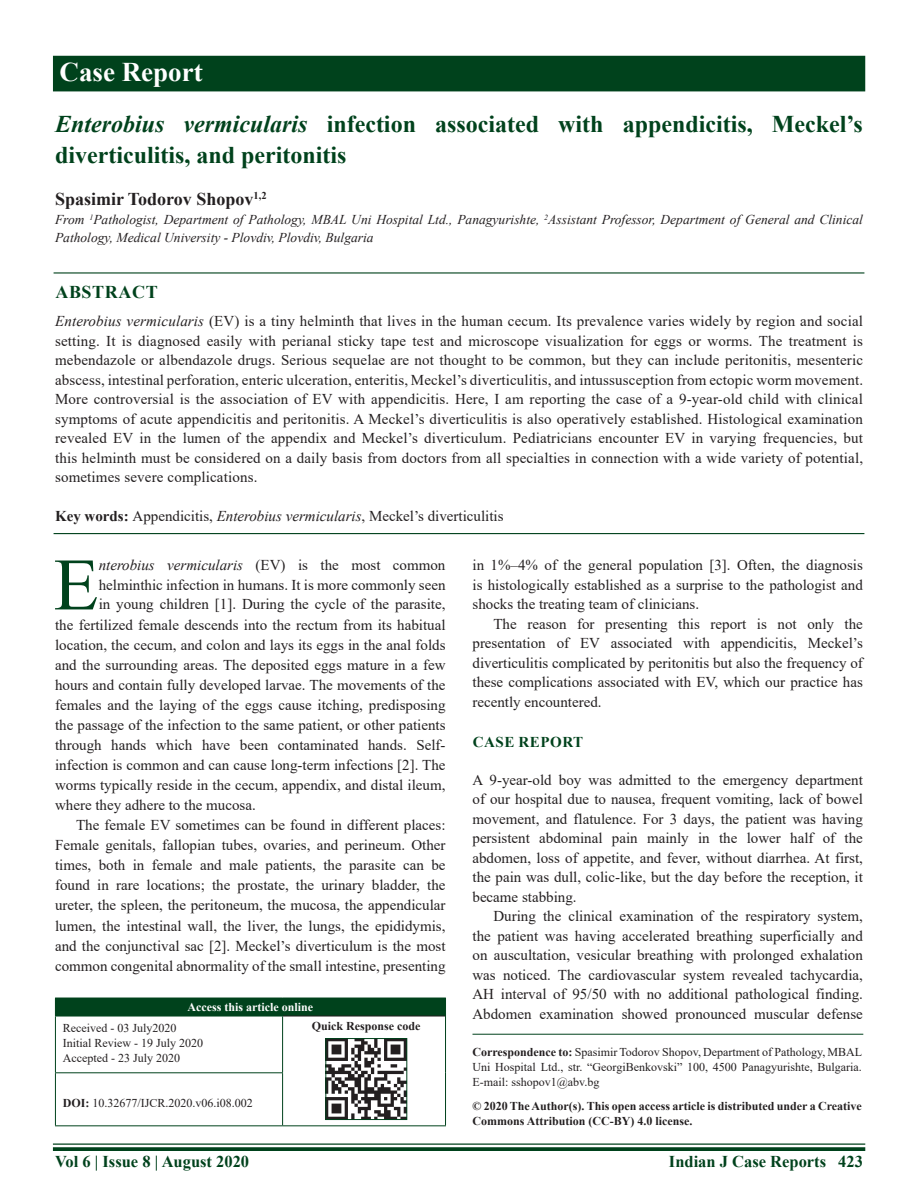
<style>
.page{position:relative;width:918px;height:1188px;background:#fff}
.page>*{position:absolute;margin:0;border:0;box-sizing:border-box;transform-origin:0 0}
.DROP_CAP_TX{font:73.95px "Times New Roman";color:#00421c}
.AH{font:700 27px "Times New Roman";color:#fff}
.AT{font:700 24px/31.5px "Times New Roman";color:#00421c}
.AU{font:700 18px "Times New Roman";color:#231f20}
.ABSH{font:700 18px "Times New Roman";letter-spacing:.035em;color:#00421c}
.RF{font:700 16.5px "Times New Roman";color:#00421c}
.TX{font:15px/19.5px "Times New Roman";color:#231f20;text-align:justify}
.ABS{font:15px/19.5px "Times New Roman";letter-spacing:.01em;color:#231f20;text-align:justify}
.DROP_CAP_TX-2{font:15px "Times New Roman";color:#231f20}
.TXFL{font:15px/19.5px "Times New Roman";color:#231f20;text-align:justify}
.KWD{font:15px "Times New Roman";color:#231f20}
.DROP_CAP_TX-3{font:italic 15px "Times New Roman";color:#231f20}
.t1{font:700 15px "Times New Roman";letter-spacing:.035em;color:#00421c}
.AFF{font:italic 13.5px/18px "Times New Roman";color:#231f20}
.ADD{font:12px/15px "Times New Roman";color:#231f20;text-align:justify}
.CR{font:700 12px/15px "Times New Roman";color:#231f20}
.HIS{font:12px/15px "Times New Roman";color:#231f20}
.DOI{font:12px "Times New Roman";color:#231f20}
.AAO{font:700 12px "Times New Roman";color:#fff}
.QR{font:700 12px "Times New Roman";color:#231f20}
.s1{font-style:italic}
.s2{font-weight:700}
.s3{font-style:normal}
</style>
<div class="page">
<hr style="left:53px;top:1143px;width:812px;height:2px;background:#00421c">
<svg style="left:53px;top:1147px;width:812px;height:4px;background:#0f4d29"></svg>
<div style="left:53px;top:56px;width:812px;height:35px;background:#00421c"></div>
<hr style="left:54px;top:272px;width:810px;height:2px;background:#00421c">
<hr style="left:54px;top:533px;width:810px;height:1px;background:#00421c">
<div style="left:55px;top:998px;width:391px;height:18px;background:#00421c"></div>
<hr style="left:283px;top:1016px;width:162px;height:1px;background:#231f20">
<hr style="left:445px;top:1016px;width:1px;height:57px;background:#00421c">
<hr style="left:445px;top:1073px;width:1px;height:52px;background:#00421c">
<hr style="left:283px;top:1125px;width:163px;height:1px;background:#00421c">
<hr style="left:55px;top:1016px;width:228px;height:1px;background:#00421c">
<hr style="left:55px;top:1016px;width:1px;height:56px;background:#00421c">
<hr style="left:282px;top:1016px;width:1px;height:56px;background:#00421c">
<hr style="left:55px;top:1072px;width:228px;height:1px;background:#00421c">
<hr style="left:55px;top:1073px;width:1px;height:52px;background:#00421c">
<hr style="left:282px;top:1073px;width:1px;height:52px;background:#00421c">
<hr style="left:55px;top:1125px;width:228px;height:1px;background:#00421c">
<img style="left:328px;top:1040px;width:77px;height:78px">
<div style="left:326px;top:1038px;width:81px;height:82px;border:1px solid #00421c"></div>
<hr style="left:472px;top:1034px;width:391px;height:1px;background:#00421c">
<p class="AH" style="left:60px;top:52px;width:145px">Case Report</p>
<p class="AT" style="left:55px;top:107px;width:809px"><span class="s1">Enterobius vermicularis</span> infection associated with appendicitis, Meckel’s diverticulitis, and peritonitis</p>
<p class="AU" style="left:55px;top:186px;width:213px">Spasimir Todorov Shopov<sup>1,2</sup></p>
<p class="AFF" style="left:55px;top:210px;width:809px">From <sup>1</sup>Pathologist, Department of Pathology, MBAL Uni Hospital Ltd., Panagyurishte, <sup>2</sup>Assistant Professor, Department of General and Clinical<br>Pathology, Medical University - Plovdiv, Plovdiv, Bulgaria</p>
<p class="ABSH" style="left:55px;top:279px;width:104px">ABSTRACT</p>
<p class="ABS" style="left:55px;top:311px;width:810px"><span class="s1">Enterobius vermicularis</span> (EV) is a tiny helminth that lives in the human cecum. Its prevalence varies widely by region and social setting. It is diagnosed easily with perianal sticky tape test and microscope visualization for eggs or worms. The treatment is mebendazole or albendazole drugs. Serious sequelae are not thought to be common, but they can include peritonitis, mesenteric abscess, intestinal perforation, enteric ulceration, enteritis, Meckel’s diverticulitis, and intussusception from ectopic worm movement.<br>More controversial is the association of EV with appendicitis. Here, I am reporting the case of a 9-year-old child with clinical symptoms of acute appendicitis and peritonitis. A Meckel’s diverticulitis is also operatively established. Histological examination revealed EV in the lumen of the appendix and Meckel’s diverticulum. Pediatricians encounter EV in varying frequencies, but this helminth must be considered on a daily basis from doctors from all specialties in connection with a wide variety of potential, sometimes severe complications.</p>
<p class="KWD" style="left:55px;top:505px;width:450px"><span class="s2">Key words:</span> Appendicitis, <span class="s1">Enterobius vermicularis</span>, Meckel’s diverticulitis</p>
<p class="DROP_CAP_TX" style="left:54px;top:533px;width:47px">E</p>
<p class="DROP_CAP_TX-3" style="left:99px;top:555px;width:348px">nterobius vermicularis <span class="s3">(EV) is the most common</span></p>
<p class="DROP_CAP_TX-2" style="left:99px;top:574px;width:348px">helminthic infection in humans. It is more commonly seen</p>
<p class="DROP_CAP_TX-2" style="left:99px;top:594px;width:348px">in young children [1]. During the cycle of the parasite,</p>
<p class="DROP_CAP_TX-2" style="left:55px;top:614px;width:392px">the fertilized female descends into the rectum from its habitual</p>
<p class="DROP_CAP_TX-2" style="left:55px;top:634px;width:392px">location, the cecum, and colon and lays its eggs in the anal folds</p>
<p class="DROP_CAP_TX-2" style="left:55px;top:654px;width:392px">and the surrounding areas. The deposited eggs mature in a few</p>
<p class="DROP_CAP_TX-2" style="left:55px;top:674px;width:392px">hours and contain fully developed larvae. The movements of the</p>
<p class="DROP_CAP_TX-2" style="left:55px;top:694px;width:392px">females and the laying of the eggs cause itching, predisposing</p>
<p class="DROP_CAP_TX-2" style="left:55px;top:714px;width:392px">the passage of the infection to the same patient, or other patients</p>
<p class="DROP_CAP_TX-2" style="left:55px;top:734px;width:392px">through hands which have been contaminated hands. Self-</p>
<p class="DROP_CAP_TX-2" style="left:55px;top:754px;width:392px">infection is common and can cause long-term infections [2]. The</p>
<p class="DROP_CAP_TX-2" style="left:55px;top:774px;width:392px">worms typically reside in the cecum, appendix, and distal ileum,</p>
<p class="DROP_CAP_TX-2" style="left:55px;top:795px;width:202px">where they adhere to the mucosa.</p>
<p class="TX" style="left:55px;top:815px;width:392px;line-height:20.1px;text-indent:21px">The female EV sometimes can be found in different places:<br>Female genitals, fallopian tubes, ovaries, and perineum. Other times, both in female and male patients, the parasite can be found in rare locations; the prostate, the urinary bladder, the ureter, the spleen, the peritoneum, the mucosa, the appendicular lumen, the intestinal wall, the liver, the lungs, the epididymis, and the conjunctival sac [2]. Meckel’s diverticulum is the most common congenital abnormality of the small intestine, presenting</p>
<p class="AAO" style="left:188px;top:998px;width:127px">Access this article online</p>
<p class="HIS" style="left:63px;top:1020px;width:142px">Received - 03 July2020<br>Initial Review - 19 July 2020<br>Accepted - 23 July 2020</p>
<p class="QR" style="left:312px;top:1018px;width:110px">Quick Response code</p>
<p class="DOI" style="left:63px;top:1095px;width:192px"><span class="s2">DOI:</span> 10.32677/IJCR.2020.v06.i08.002</p>
<p class="TX" style="left:472px;top:555px;width:392px">in 1%–4% of the general population [3]. Often, the diagnosis is histologically established as a surprise to the pathologist and shocks the treating team of clinicians.</p>
<p class="TX" style="left:472px;top:614px;width:392px;text-indent:21px">The reason for presenting this report is not only the presentation of EV associated with appendicitis, Meckel’s diverticulitis complicated by peritonitis but also the frequency of these complications associated with EV, which our practice has recently encountered.</p>
<h1 class="t1" style="left:473px;top:732px;width:112px">CASE REPORT</h1>
<p class="TXFL" style="left:472px;top:770px;width:392px">A 9-year-old boy was admitted to the emergency department of our hospital due to nausea, frequent vomiting, lack of bowel movement, and flatulence. For 3 days, the patient was having persistent abdominal pain mainly in the lower half of the abdomen, loss of appetite, and fever, without diarrhea. At first, the pain was dull, colic-like, but the day before the reception, it became stabbing.</p>
<p class="TX" style="left:472px;top:906px;width:392px;text-indent:21px">During the clinical examination of the respiratory system, the patient was having accelerated breathing superficially and on auscultation, vesicular breathing with prolonged exhalation was noticed. The cardiovascular system revealed tachycardia, AH interval of 95/50 with no additional pathological finding.<br>Abdomen examination showed pronounced muscular defense</p>
<p class="ADD" style="left:472px;top:1044px;width:391px"><span class="s2">Correspondence to:</span> Spasimir Todorov Shopov, Department of Pathology, MBAL Uni Hospital Ltd., str. “GeorgiBenkovski” 100, 4500 Panagyurishte, Bulgaria.<br>E-mail: sshopov1@abv.bg</p>
<p class="CR" style="left:472px;top:1099px;width:391px">© 2020 The Author(s). This open access article is distributed under a Creative<br>Commons Attribution (CC-BY) 4.0 license.</p>
<p class="RF" style="left:55px;top:1150px;width:196px">Vol 6 | Issue 8 | August 2020</p>
<p class="RF" style="left:669px;top:1150px;width:195px">Indian J Case Reports 423</p>
</div>
